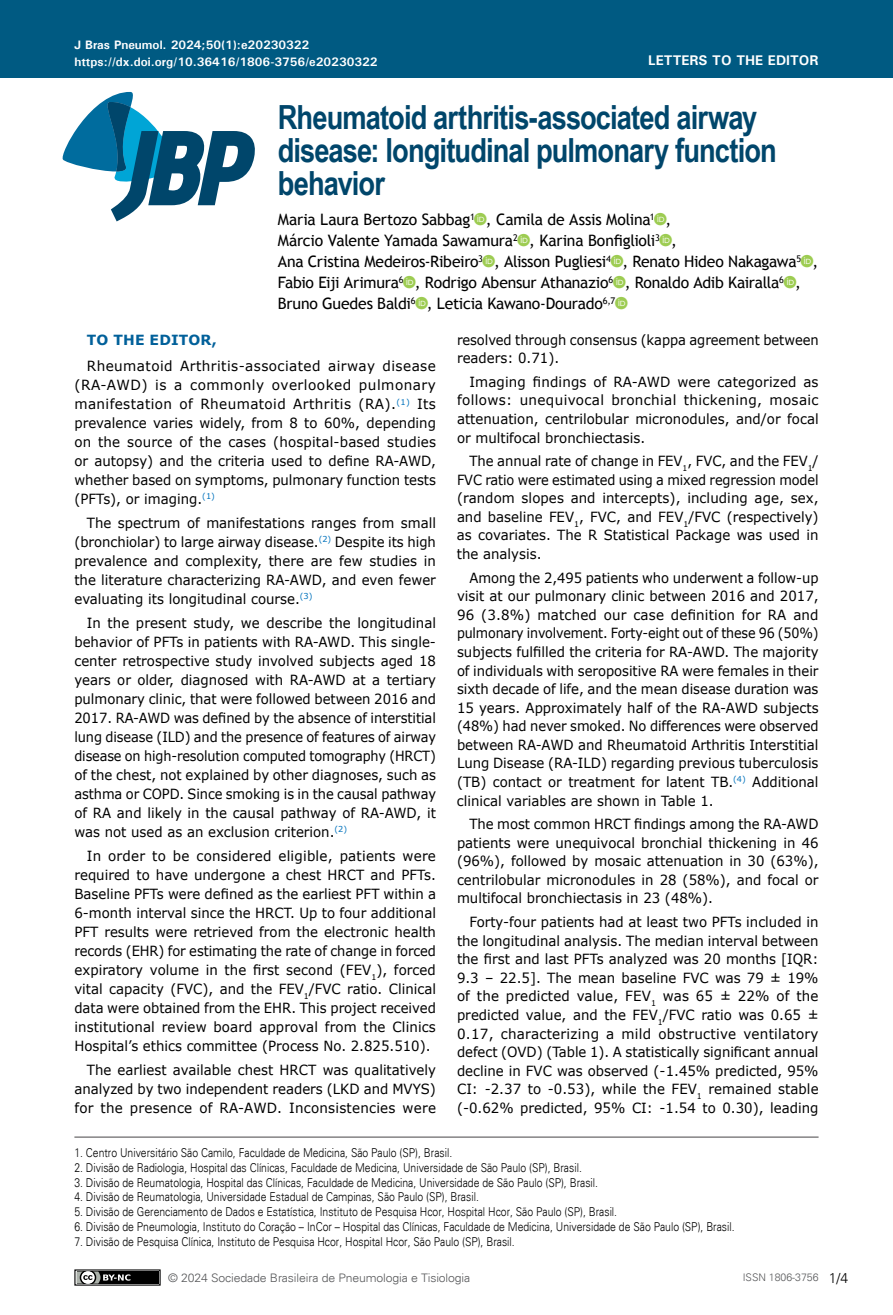
<style>
.page{position:relative;width:893px;height:1315px;background:#fff}
.page>*{position:absolute;margin:0;border:0;box-sizing:border-box;transform-origin:0 0}
.t1{font:700 33.25px/33.2px "Arial Narrow";letter-spacing:-.025em;color:#00466b}
.t2{font:21px "ID font Regular";color:#9dcc52}
.t3{font:15.75px "Trebuchet MS";letter-spacing:-.015em;color:#000}
.t4{font:14px/19.1px "Verdana";color:#000;text-align:justify;scale:.95 1}
.t5{font:14px/18.6px "Verdana";color:#000;text-align:justify;scale:.94 1}
.t6{font:14px/19.1px "Verdana";color:#000;text-align:justify;scale:.96 1}
.t7{font:14px/19.1px "Verdana";color:#000;text-align:justify}
.t8{font:14px/18.6px "Verdana";color:#000;scale:.93 1}
.t9{font:700 14px "Univers";color:#fff}
.t10{font:700 14px "Verdana";letter-spacing:.01em;color:#01609a}
.t11{font:300 14px "Univers";color:#000}
.t12{font:300 12.25px "Univers";color:#000;scale:.85 1}
.t13{font:700 12.25px "Univers";color:#fff}
.t14{font:300 11.72px "Univers";letter-spacing:-.01em;color:#58595b;scale:1.04 1}
.t15{font:300 10.5px "Univers";color:#58595b}
.s1{font-family:"ID font Regular";font-size:21px;color:#9dcc52}
.s2{font-family:"Trebuchet MS";font-size:15.75px;color:#000}
</style>
<div class="page">
<div style="left:0;top:0;width:893px;height:78px;background:#005a82"></div>
<svg style="left:62px;top:91px;width:193px;height:130px"></svg>
<div style="left:75px;top:1270px;width:85px;height:15px;background:#000"></div>
<div style="left:74px;top:1269px;width:87px;height:16px;border:1px solid #000"></div>
<svg style="left:74px;top:1269px;width:56px;height:17px"></svg>
<hr style="left:74px;top:1136px;width:745px;height:1px;background:#464547">
<p class="t13" style="left:74px;top:37px;width:236px">J Bras Pneumol. 2024;50(1):e20230322</p>
<p class="t13" style="left:74px;top:54px;width:305px">https://dx.doi.org/10.36416/1806-3756/e20230322</p>
<p class="t9" style="left:648px;top:52px;width:172px">LETTERS TO THE EDITOR</p>
<h1 class="t1" style="left:278px;top:99px;width:501px">Rheumatoid arthritis-associated airway disease: longitudinal pulmonary function behavior</h1>
<p class="t3" style="left:278px;top:210px;width:378px">Maria Laura Bertozo Sabbag<sup>1</sup><span class="s1">a</span>, Camila de Assis Molina<sup>1</sup></p>
<h2 class="t2" style="left:654px;top:208px;width:19px">a<span class="s2">,</span></h2>
<p class="t3" style="left:278px;top:231px;width:384px">Márcio Valente Yamada Sawamura<sup>2</sup><span class="s1">a</span>, Karina Bonfiglioli<sup>3</sup></p>
<h2 class="t2" style="left:660px;top:229px;width:19px">a<span class="s2">,</span></h2>
<p class="t3" style="left:278px;top:252px;width:525px">Ana Cristina Medeiros-Ribeiro<sup>3</sup><span class="s1">a</span>, Alisson Pugliesi<sup>4</sup><span class="s1">a</span>, Renato Hideo Nakagawa<sup>5</sup></p>
<h2 class="t2" style="left:801px;top:250px;width:19px">a<span class="s2">,</span></h2>
<p class="t3" style="left:278px;top:273px;width:508px">Fabio Eiji Arimura<sup>6</sup><span class="s1">a</span>, Rodrigo Abensur Athanazio<sup>6</sup><span class="s1">a</span>, Ronaldo Adib Kairalla<sup>6</sup></p>
<h2 class="t2" style="left:784px;top:271px;width:19px">a<span class="s2">,</span></h2>
<p class="t3" style="left:278px;top:294px;width:339px">Bruno Guedes Baldi<sup>6</sup><span class="s1">a</span>, Leticia Kawano-Dourado<sup>6,7</sup></p>
<h2 class="t2" style="left:615px;top:292px;width:14px">a</h2>
<p class="t10" style="left:87px;top:330px;width:131px">TO THE EDITOR,</p>
<p class="t7" style="left:74px;top:357px;width:363px;text-indent:12px">Rheumatoid Arthritis-associated airway disease (RA-AWD) is a commonly overlooked pulmonary manifestation of Rheumatoid Arthritis (RA).<sup>(1)</sup> Its prevalence varies widely, from 8 to 60%, depending on the source of the cases (hospital-based studies or autopsy) and the criteria used to define RA-AWD, whether based on symptoms, pulmonary function tests (PFTs), or imaging.<sup>(1)</sup></p>
<p class="t4" style="left:74px;top:514px;width:382px;text-indent:12px">The spectrum of manifestations ranges from small (bronchiolar) to large airway disease.<sup>(2)</sup> Despite its high prevalence and complexity, there are few studies in the literature characterizing RA-AWD, and even fewer evaluating its longitudinal course.<sup>(3)</sup></p>
<p class="t4" style="left:74px;top:613px;width:382px;text-indent:12px">In the present study, we describe the longitudinal behavior of PFTs in patients with RA-AWD. This single&shy;center retrospective study involved subjects aged 18 years or older, diagnosed with RA-AWD at a tertiary pulmonary clinic, that were followed between 2016 and 2017. RA-AWD was defined by the absence of interstitial lung disease (ILD) and the presence of features of airway disease on high-resolution computed tomography (HRCT) of the chest, not explained by other diagnoses, such as asthma or COPD. Since smoking is in the causal pathway of RA and likely in the causal pathway of RA-AWD, it was not used as an exclusion criterion.<sup>(2)</sup></p>
<p class="t6" style="left:74px;top:846px;width:378px;text-indent:12px">In order to be considered eligible, patients were required to have undergone a chest HRCT and PFTs.<br>Baseline PFTs were defined as the earliest PFT within a 6-month interval since the HRCT. Up to four additional PFT results were retrieved from the electronic health records (EHR) for estimating the rate of change in forced expiratory volume in the first second (FEV<sub>1</sub>), forced vital capacity (FVC), and the FEV<sub>1</sub>/FVC ratio. Clinical data were obtained from the EHR. This project received institutional review board approval from the Clinics Hospital’s ethics committee (Process No. 2.825.510).</p>
<p class="t4" style="left:74px;top:1060px;width:382px;text-indent:12px">The earliest available chest HRCT was qualitatively analyzed by two independent readers (LKD and MVYS) for the presence of RA-AWD. Inconsistencies were</p>
<p class="t8" style="left:457px;top:330px;width:390px">resolved through consensus (kappa agreement between readers: 0.71).</p>
<p class="t6" style="left:457px;top:373px;width:378px;line-height:18.6px;text-indent:12px">Imaging findings of RA-AWD were categorized as follows: unequivocal bronchial thickening, mosaic attenuation, centrilobular micronodules, and/or focal or multifocal bronchiectasis.</p>
<p class="t5" style="left:457px;top:452px;width:386px;text-indent:12px">The annual rate of change in FEV<sub>1</sub>, FVC, and the FEV<sub>1</sub>/ FVC ratio were estimated using a mixed regression model (random slopes and intercepts), including age, sex, and baseline FEV<sub>1</sub>, FVC, and FEV<sub>1</sub>/FVC (respectively) as covariates. The R Statistical Package was used in the analysis.</p>
<p class="t5" style="left:457px;top:568px;width:386px;text-indent:12px">Among the 2,495 patients who underwent a follow-up visit at our pulmonary clinic between 2016 and 2017, 96 (3.8%) matched our case definition for RA and pulmonary involvement. Forty-eight out of these 96 (50%) subjects fulfilled the criteria for RA-AWD. The majority of individuals with seropositive RA were females in their sixth decade of life, and the mean disease duration was 15 years. Approximately half of the RA-AWD subjects (48%) had never smoked. No differences were observed between RA-AWD and Rheumatoid Arthritis Interstitial Lung Disease (RA-ILD) regarding previous tuberculosis (TB) contact or treatment for latent TB.<sup>(4)</sup> Additional clinical variables are shown in Table 1.</p>
<p class="t5" style="left:457px;top:815px;width:386px;text-indent:12px">The most common HRCT findings among the RA-AWD patients were unequivocal bronchial thickening in 46 (96%), followed by mosaic attenuation in 30 (63%), centrilobular micronodules in 28 (58%), and focal or multifocal bronchiectasis in 23 (48%).</p>
<p class="t4" style="left:457px;top:913px;width:382px;line-height:18.6px;text-indent:12px">Forty-four patients had at least two PFTs included in the longitudinal analysis. The median interval between the first and last PFTs analyzed was 20 months [IQR:<br>9.3 – 22.5]. The mean baseline FVC was 79 ± 19% of the predicted value, FEV<sub>1</sub> was 65 ± 22% of the predicted value, and the FEV<sub>1</sub>/FVC ratio was 0.65 ± 0.17, characterizing a mild obstructive ventilatory defect (OVD) (Table 1). A statistically significant annual decline in FVC was observed (-1.45% predicted, 95% CI: -2.37 to -0.53), while the FEV<sub>1</sub> remained stable (-0.62% predicted, 95% CI: -1.54 to 0.30), leading</p>
<p class="t12" style="left:74px;top:1145px;width:446px">1. Centro Universitário São Camilo, Faculdade de Medicina, São Paulo (SP), Brasil.</p>
<p class="t12" style="left:74px;top:1160px;width:599px">2. Divisão de Radiologia, Hospital das Clínicas, Faculdade de Medicina, Universidade de São Paulo (SP), Brasil.</p>
<p class="t12" style="left:74px;top:1175px;width:618px">3. Divisão de Reumatologia, Hospital das Clínicas, Faculdade de Medicina, Universidade de São Paulo (SP), Brasil.</p>
<p class="t12" style="left:74px;top:1189px;width:477px">4. Divisão de Reumatologia, Universidade Estadual de Campinas, São Paulo (SP), Brasil.</p>
<p class="t12" style="left:74px;top:1204px;width:640px">5. Divisão de Gerenciamento de Dados e Estatística, Instituto de Pesquisa Hcor, Hospital Hcor, São Paulo (SP), Brasil.</p>
<p class="t12" style="left:74px;top:1219px;width:778px">6. Divisão de Pneumologia, Instituto do Coração – InCor – Hospital das Clínicas, Faculdade de Medicina, Universidade de São Paulo (SP), Brasil.</p>
<p class="t12" style="left:74px;top:1233px;width:520px">7. Divisão de Pesquisa Clínica, Instituto de Pesquisa Hcor, Hospital Hcor, São Paulo (SP), Brasil.</p>
<p class="t14" style="left:168px;top:1270px;width:292px">© 2024 Sociedade Brasileira de Pneumologia e Tisiologia</p>
<p class="t15" style="left:743px;top:1271px;width:77px">ISSN 1806-3756</p>
<p class="t11" style="left:829px;top:1269px;width:21px">1/4</p>
</div>
